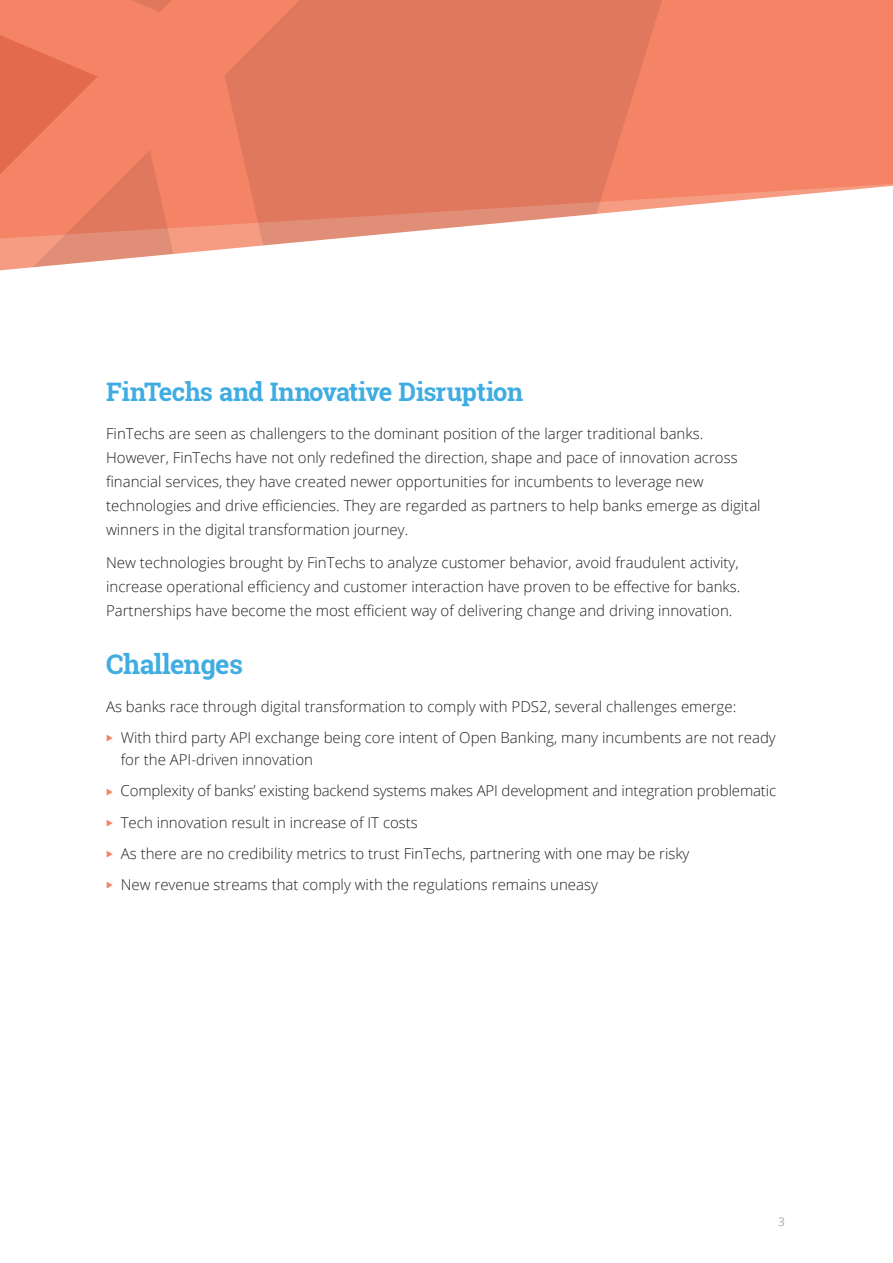
<style>
.page{position:relative;width:893px;height:1263px;background:#fff}
.page>*{position:absolute;margin:0;border:0;box-sizing:border-box;transform-origin:0 0}
.t1{font:700 27px "Roboto Slab";letter-spacing:-.02em;color:#40ade2}
.t2{font:700 25.5px "Roboto Slab";letter-spacing:-.025em;color:#40ade2}
.t3{font:300 15px/24px "Open Sans";color:#231f20}
.Page_number{font:12px "Open Sans";color:#a8a9ad}
.s1{color:#f48465}
</style>
<div class="page">
<div style="left:823px;top:0;width:70px;height:193px;background:#f48465"></div>
<div style="left:801px;top:0;width:22px;height:195px;background:#f48465"></div>
<svg style="left:0;top:0;width:801px;height:271px;background:#eb9077"></svg>
<p class="t2" style="left:106px;top:375px;width:419px">FinTechs and Innovative Disruption</p>
<p class="t3" style="left:106px;top:421px;width:656px">FinTechs are seen as challengers to the dominant position of the larger traditional banks.<br>However, FinTechs have not only redefined the direction, shape and pace of innovation across financial services, they have created newer opportunities for incumbents to leverage new technologies and drive efficiencies. They are regarded as partners to help banks emerge as digital winners in the digital transformation journey.</p>
<p class="t3" style="left:106px;top:550px;width:636px;text-align:justify">New technologies brought by FinTechs to analyze customer behavior, avoid fraudulent activity, increase operational efficiency and customer interaction have proven to be effective for banks.<br>Partnerships have become the most efficient way of delivering change and driving innovation.</p>
<p class="t1" style="left:106px;top:646px;width:138px">Challenges</p>
<p class="t3" style="left:106px;top:694px;width:632px">As banks race through digital transformation to comply with PDS2, several challenges emerge:</p>
<p class="t3" style="left:121px;top:726px;width:656px;line-height:22.5px;text-indent:-15px"><span class="s1">◆</span> With third party API exchange being core intent of Open Banking, many incumbents are not ready for the API-driven innovation</p>
<p class="t3" style="left:106px;top:779px;width:671px"><span class="s1">◆</span> Complexity of banks’ existing backend systems makes API development and integration problematic</p>
<p class="t3" style="left:106px;top:810px;width:313px"><span class="s1">◆</span> Tech innovation result in increase of IT costs</p>
<p class="t3" style="left:106px;top:841px;width:585px"><span class="s1">◆</span> As there are no credibility metrics to trust FinTechs, partnering with one may be risky</p>
<p class="t3" style="left:106px;top:872px;width:493px"><span class="s1">◆</span> New revenue streams that comply with the regulations remains uneasy</p>
<p class="Page_number" style="left:778px;top:1213px;width:8px">3</p>
</div>
